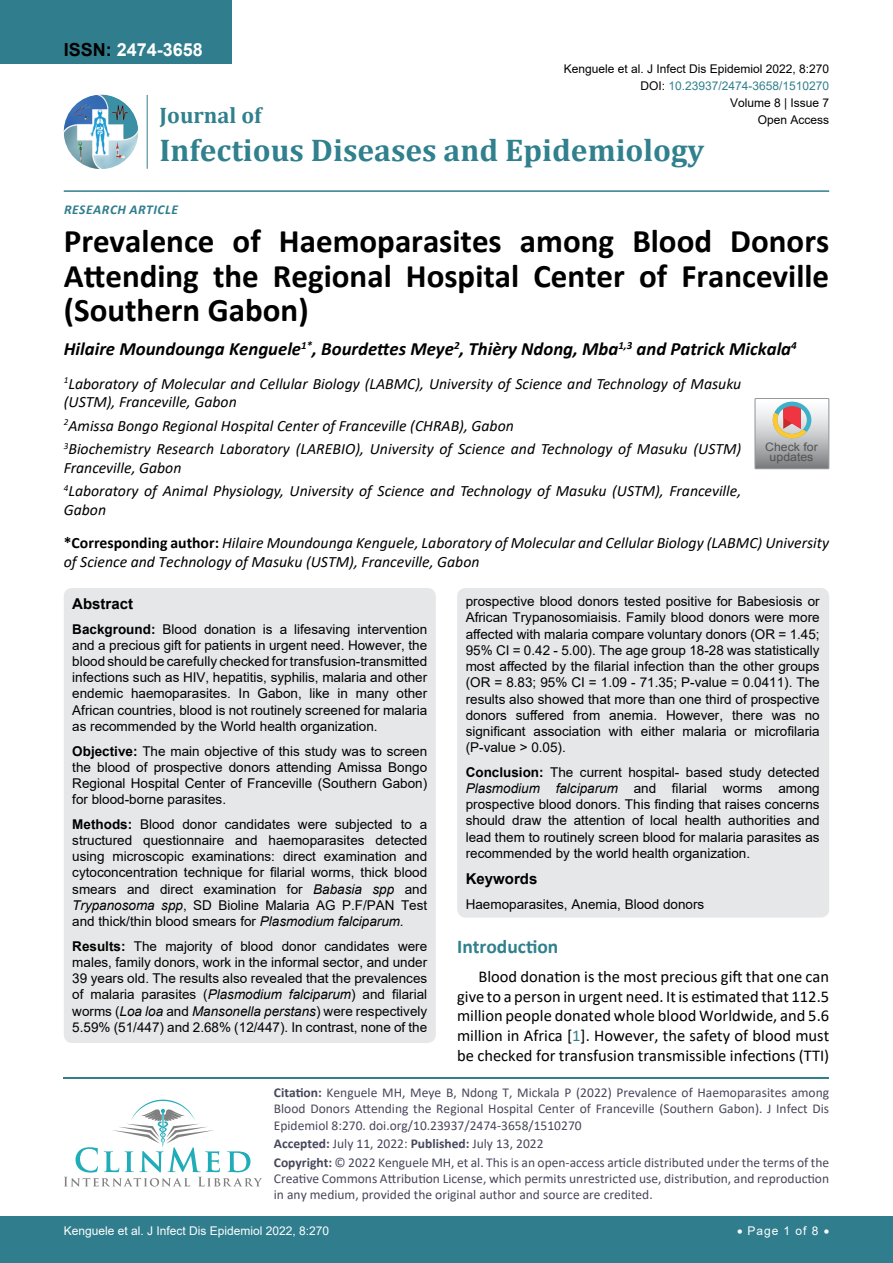
<style>
.page{position:relative;width:893px;height:1263px;background:#fff}
.page>*{position:absolute;margin:0;border:0;box-sizing:border-box;transform-origin:0 0}
.t1{font:700 33px/34.5px "Calibri";color:#000;text-align:justify}
.t2{font:700 31.5px "Cambria";color:#30808d}
.t3{font:700 22.5px "Cambria";color:#30808d}
.t4{font:700 19.5px "Calibri";color:#30808d}
.t5{font:italic 700 18.75px "Calibri";color:#000}
.t6{font:700 18px "Arial";color:#fff}
.t7{font:16.5px/19.8px "Calibri";color:#000;text-align:justify}
.t8{font:italic 15.75px/18.9px "Calibri";color:#000}
.t9{font:700 15px "Arial";color:#000}
.t10{font:13.5px/16.2px "Arial";color:#000;text-align:justify}
.t11{font:13.5px/16.2px "Calibri";color:#47475c}
.t12{font:italic 700 13.5px "Calibri";letter-spacing:.04em;color:#307d8d}
.t13{font:12px "Arial";color:#000}
.t14{font:12px "Arial";color:#fff}
.t15{font:12px "Arial";color:#30808d}
.t16{font:11.7px/10.1px "Arial";color:#535353;text-align:center;scale:1.06 1}
.s1{color:#000}
.s2{font-weight:700;font-style:normal}
.s3{font-weight:700}
.s4{font-style:italic}
.s5{color:#30808d}
</style>
<div class="page">
<div style="left:0;top:0;width:231px;height:64px;background:#307d8d"></div>
<img style="left:64px;top:95px;width:74px;height:74px;border-radius:37px">
<hr style="left:147px;top:95px;width:1px;height:74px;background:#307d8d">
<hr style="left:64px;top:190px;width:765px;height:2px;background:#307d8d">
<div style="left:0;top:1217px;width:893px;height:46px;background:#307d8d"></div>
<hr style="left:64px;top:1077px;width:765px;height:1px;background:#30808d">
<svg style="left:64px;top:1100px;width:198px;height:86px"></svg>
<div style="left:64px;top:588px;width:372px;height:455px;background:#e6e7e8;border-radius:9px"></div>
<div style="left:457px;top:588px;width:372px;height:329px;background:#e6e7e8;border-radius:9px"></div>
<svg style="left:755px;top:398px;width:74px;height:71px;background:#bdb6b3"></svg>
<h3 class="t6" style="left:64px;top:37px;width:141px"><span class="s1">ISSN:</span> 2474-3658</h3>
<p class="t13" style="left:564px;top:60px;width:267px">Kenguele et al. J Infect Dis Epidemiol 2022, 8:270</p>
<p class="t13" style="left:730px;top:95px;width:101px">Volume 8 | Issue 7</p>
<p class="t15" style="left:640px;top:77px;width:190px"><span class="s1">DOI:</span> 10.23937/2474-3658/1510270</p>
<h3 class="t3" style="left:160px;top:100px;width:103px">Journal of</h3>
<h2 class="t2" style="left:160px;top:128px;width:546px">Infectious Diseases and Epidemiology</h2>
<p class="t13" style="left:758px;top:112px;width:73px">Open Access</p>
<p class="t12" style="left:64px;top:200px;width:115px">Research Ar ticle</p>
<h1 class="t1" style="left:64px;top:224px;width:767px">Prevalence of Haemoparasites among Blood Donors Attending the Regional Hospital Center of Franceville (Southern Gabon)</h1>
<h3 class="t5" style="left:64px;top:336px;width:734px">Hilaire Moundounga Kenguele<sup>1*</sup>, Bourdettes Meye<sup>2</sup>, Thièry Ndong, Mba<sup>1,3</sup> and Patrick Mickala<sup>4</sup></h3>
<p class="t8" style="left:64px;top:373px;width:679px"><sup>1</sup>Laboratory of Molecular and Cellular Biology (LABMC), University of Science and Technology of Masuku (USTM), Franceville, Gabon</p>
<p class="t8" style="left:64px;top:413px;width:679px;line-height:23.1px"><sup>2</sup>Amissa Bongo Regional Hospital Center of Franceville (CHRAB), Gabon<br><sup>3</sup>Biochemistry Research Laboratory (LAREBIO), University of Science and Technology of Masuku (USTM)</p>
<p class="t8" style="left:64px;top:455px;width:679px;line-height:23.1px">Franceville, Gabon<br><sup>4</sup>Laboratory of Animal Physiology, University of Science and Technology of Masuku (USTM), Franceville,</p>
<p class="t8" style="left:64px;top:499px;width:44px">Gabon</p>
<p class="t16" style="left:765px;top:442px;width:51px">Check for updates</p>
<p class="t8" style="left:64px;top:532px;width:767px"><span class="s2">*Corresponding author:</span> Hilaire Moundounga Kenguele, Laboratory of Molecular and Cellular Biology (LABMC) University of Science and Technology of Masuku (USTM), Franceville, Gabon</p>
<p class="t9" style="left:72px;top:593px;width:62px">Abstract</p>
<p class="t10" style="left:72px;top:621px;width:356px"><span class="s3">Background:</span> Blood donation is a lifesaving intervention and a precious gift for patients in urgent need. However, the blood should be carefully checked for transfusion-transmitted infections such as HIV, hepatitis, syphilis, malaria and other endemic haemoparasites. In Gabon, like in many other African countries, blood is not routinely screened for malaria as recommended by the World health organization.</p>
<p class="t10" style="left:72px;top:742px;width:356px"><span class="s3">Objective:</span> The main objective of this study was to screen the blood of prospective donors attending Amissa Bongo Regional Hospital Center of Franceville (Southern Gabon) for blood-borne parasites.</p>
<p class="t10" style="left:72px;top:816px;width:356px"><span class="s3">Methods:</span> Blood donor candidates were subjected to a structured questionnaire and haemoparasites detected using microscopic examinations: direct examination and cytoconcentration technique for filarial worms, thick blood smears and direct examination for <span class="s4">Babasia spp</span> and <span class="s4">Trypanosoma spp</span>, SD Bioline Malaria AG P.F/PAN Test and thick/thin blood smears for <span class="s4">Plasmodium falciparum.</span></p>
<p class="t10" style="left:72px;top:938px;width:356px"><span class="s3">Results:</span> The majority of blood donor candidates were males, family donors, work in the informal sector, and under 39 years old. The results also revealed that the prevalences of malaria parasites (<span class="s4">Plasmodium falciparum</span>) and filarial worms (<span class="s4">Loa loa</span> and <span class="s4">Mansonella perstans</span>) were respectively 5.59% (51/447) and 2.68% (12/447). In contrast, none of the</p>
<p class="t10" style="left:466px;top:593px;width:356px">prospective blood donors tested positive for Babesiosis or African Trypanosomiaisis. Family blood donors were more affected with malaria compare voluntary donors (OR = 1.45; 95% CI = 0.42 - 5.00). The age group 18-28 was statistically most affected by the filarial infection than the other groups (OR = 8.83; 95% CI = 1.09 - 71.35; P-value = 0.0411). The results also showed that more than one third of prospective donors suffered from anemia. However, there was no significant association with either malaria or microfilaria (P-value ˃ 0.05).</p>
<p class="t10" style="left:466px;top:764px;width:355px"><span class="s3">Conclusion:</span> The current hospital- based study detected <span class="s4">Plasmodium falciparum</span> and filarial worms among prospective blood donors. This finding that raises concerns should draw the attention of local health authorities and lead them to routinely screen blood for malaria parasites as recommended by the world health organization.</p>
<p class="t9" style="left:466px;top:868px;width:73px">Keywords</p>
<p class="t10" style="left:466px;top:896px;width:240px">Haemoparasites, Anemia, Blood donors</p>
<h3 class="t4" style="left:457px;top:933px;width:103px">Introduction</h3>
<p class="t7" style="left:457px;top:966px;width:374px;text-indent:21px">Blood donation is the most precious gift that one can give to a person in urgent need. It is estimated that 112.5 million people donated whole blood Worldwide, and 5.6 million in Africa [<span class="s5">1</span>]. However, the safety of blood must be checked for transfusion transmissible infections (TTI)</p>
<p class="t11" style="left:274px;top:1084px;width:557px;text-align:justify"><span class="s3">Citation:</span> Kenguele MH, Meye B, Ndong T, Mickala P (2022) Prevalence of Haemoparasites among Blood Donors Attending the Regional Hospital Center of Franceville (Southern Gabon). J Infect Dis Epidemiol 8:270. doi.org/10.23937/2474-3658/1510270</p>
<p class="t11" style="left:274px;top:1134px;width:557px;line-height:18.6px"><span class="s3">Accepted:</span> July 11, 2022: <span class="s3">Published:</span> July 13, 2022<br><span class="s3">Copyright:</span> © 2022 Kenguele MH, et al. This is an open-access article distributed under the terms of the</p>
<p class="t11" style="left:274px;top:1170px;width:557px">Creative Commons Attribution License, which permits unrestricted use, distribution, and reproduction in any medium, provided the original author and source are credited.</p>
<p class="t14" style="left:737px;top:1223px;width:94px">• Page 1 of 8 •</p>
<p class="t14" style="left:64px;top:1223px;width:267px">Kenguele et al. J Infect Dis Epidemiol 2022, 8:270</p>
</div>
